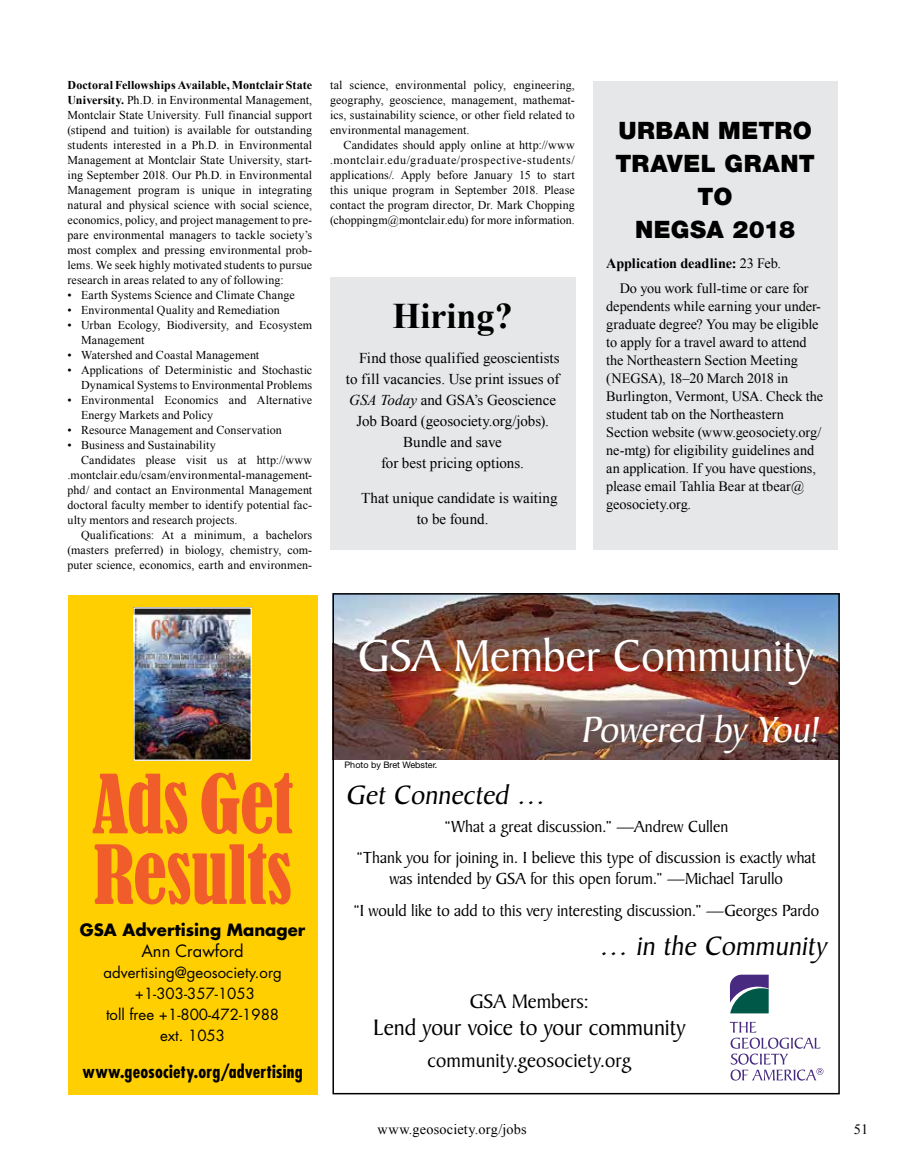
<style>
.page{position:relative;width:905px;height:1175px;background:#fff}
.page>*{position:absolute;margin:0;border:0;box-sizing:border-box;transform-origin:0 0}
.t1{font:48px "Baker Signet BT";letter-spacing:-.01em;color:#fff}
.t2{font:39px "Baker Signet BT";color:#fff}
.t3{font:700 36px "Times New Roman";color:#000}
.t4{font:28.5px "Baker Signet BT";color:#000}
.t5{font:900 24px/33px "Helvetica Neue LT Std";letter-spacing:.015em;color:#000;text-align:center}
.t6{font:24px "Baker Signet BT";letter-spacing:-.005em;color:#000}
.t7{font:21px "Baker Signet BT";letter-spacing:.005em;color:#000}
.t8{font:700 condensed 18px "Futura";letter-spacing:.01em;color:#000}
.t9{font:17.25px/31.8px "Baker Signet BT";letter-spacing:-.005em;color:#000;text-align:center}
.t10{font:700 16.5px "Futura";color:#000}
.t11{font:16.5px "Futura";color:#000}
.t12{font:15px/21px "Times New Roman";color:#000}
.t13{font:15px/21px "Futura";color:#000;text-align:center}
.t14{font:14.25px/18px "Times New Roman";letter-spacing:-.005em;color:#000}
.t15{font:14.25px "Times New Roman";letter-spacing:.015em;color:#000}
.t16{font:12px/15px "Times New Roman";letter-spacing:.01em;color:#000;text-align:justify}
.t17{font:9px "Helvetica Neue LT Std";color:#000}
.s1{font-weight:700}
.s2{font-style:italic}
</style>
<div class="page">
<img style="left:335px;top:596px;width:501px;height:163px">
<div style="left:332px;top:593px;width:507px;height:501px;border:2px solid #000"></div>
<svg style="left:730px;top:974px;width:38px;height:39px"></svg>
<svg style="left:729px;top:1021px;width:94px;height:59px"></svg>
<div style="left:68px;top:594px;width:249px;height:500px;background:#ffcf01"></div>
<svg style="left:95px;top:843px;width:195px;height:61px"></svg>
<svg style="left:92px;top:772px;width:200px;height:62px"></svg>
<img style="left:135px;top:609px;width:115px;height:150px">
<div style="left:133px;top:607px;width:119px;height:154px;border:1px solid #fff"></div>
<div style="left:592px;top:81px;width:245px;height:468px;background:#e6e7e8"></div>
<div style="left:330px;top:277px;width:245px;height:272px;background:#e6e7e8"></div>
<p class="t16" style="left:68px;top:77px;width:246px"><span class="s1">Doctoral Fellowships Available, Montclair State University.</span> Ph.D. in Environmental Management, Montclair State University. Full financial support (stipend and tuition) is available for outstanding students interested in a Ph.D. in Environmental Management at Montclair State University, start&shy;ing September 2018. Our Ph.D. in Environmental Management program is unique in integrating natural and physical science with social science, economics, policy, and project management to pre&shy;pare environmental managers to tackle society’s most complex and pressing environmental prob&shy;lems. We seek highly motivated students to pursue research in areas related to any of following:</p>
<p class="t16" style="left:68px;top:287px;width:229px">• Earth Systems Science and Climate Change</p>
<p class="t16" style="left:68px;top:302px;width:214px">• Environmental Quality and Remediation</p>
<p class="t16" style="left:81px;top:317px;width:233px;text-indent:-14px">• Urban Ecology, Biodiversity, and Ecosystem<br>Management</p>
<p class="t16" style="left:68px;top:347px;width:193px">• Watershed and Coastal Management</p>
<p class="t16" style="left:68px;top:362px;width:246px;text-align:right">• Applications of Deterministic and Stochastic<br>Dynamical Systems to Environmental Problems</p>
<p class="t16" style="left:81px;top:392px;width:233px;text-indent:-14px">• Environmental Economics and Alternative<br>Energy Markets and Policy</p>
<p class="t16" style="left:68px;top:422px;width:216px">• Resource Management and Conservation</p>
<p class="t16" style="left:68px;top:437px;width:150px">• Business and Sustainability</p>
<p class="t16" style="left:81px;top:452px;width:233px">Candidates please visit us at http://www</p>
<p class="t16" style="left:68px;top:467px;width:246px">.montclair.edu/csam/environmental-management-</p>
<p class="t16" style="left:68px;top:482px;width:246px">phd/ and contact an Environmental Management</p>
<p class="t16" style="left:68px;top:497px;width:246px">doctoral faculty member to identify potential fac-</p>
<p class="t16" style="left:68px;top:512px;width:172px">ulty mentors and research projects.</p>
<p class="t16" style="left:81px;top:527px;width:233px">Qualifications: At a minimum, a bachelors</p>
<p class="t16" style="left:68px;top:542px;width:246px">(masters preferred) in biology, chemistry, com-</p>
<p class="t16" style="left:68px;top:557px;width:246px">puter science, economics, earth and environmen-</p>
<p class="t16" style="left:330px;top:78px;width:246px">tal science, environmental policy, engineering, geography, geoscience, management, mathemat&shy;ics, sustainability science, or other field related to environmental management.</p>
<p class="t16" style="left:330px;top:138px;width:246px;text-indent:14px">Candidates should apply online at http://www .montclair.edu/graduate/prospective-students/ applications/. Apply before January 15 to start this unique program in September 2018. Please contact the program director, Dr. Mark Chopping (choppingm@montclair.edu) for more information.</p>
<h3 class="t3" style="left:392px;top:291px;width:122px">Hiring?</h3>
<p class="t12" style="left:359px;top:347px;width:202px">Find those qualified geoscientists</p>
<p class="t12" style="left:346px;top:368px;width:215px">to fill vacancies. Use print issues of</p>
<p class="t12" style="left:349px;top:389px;width:208px"><span class="s2">GSA Today</span> and GSA’s Geoscience</p>
<p class="t12" style="left:356px;top:410px;width:194px">Job Board (geosociety.org/jobs).</p>
<p class="t12" style="left:403px;top:431px;width:100px">Bundle and save</p>
<p class="t12" style="left:381px;top:452px;width:144px">for best pricing options.</p>
<p class="t12" style="left:416px;top:487px;width:142px;text-indent:-55px">That unique candidate is waiting to be found.</p>
<h3 class="t5" style="left:615px;top:113px;width:201px">URBAN METRO<br>TRAVEL GRANT<br>TO<br>NEGSA 2018</h3>
<p class="t14" style="left:619px;top:251px;width:190px;line-height:24.8px;text-indent:-13px"><span class="s1">Application deadline:</span> 23 Feb.<br>Do you work full-time or care for</p>
<p class="t14" style="left:606px;top:297px;width:218px">dependents while earning your under&shy;graduate degree? You may be eligible to apply for a travel award to attend the Northeastern Section Meeting (NEGSA), 18–20 March 2018 in Burlington, Vermont, USA. Check the student tab on the Northeastern Section website (www.geosociety.org/ ne-mtg) for eligibility guidelines and an application. If you have questions, please email Tahlia Bear at tbear@ geosociety.org.</p>
<h3 class="t10" style="left:80px;top:918px;width:227px">GSA Advertising Manager</h3>
<h3 class="t11" style="left:141px;top:939px;width:104px">Ann Crawford</h3>
<p class="t13" style="left:103px;top:961px;width:180px">advertising@geosociety.org +1-303-357-1053<br>toll free +1-800-472-1988 ext. 1053</p>
<h3 class="t8" style="left:82px;top:1059px;width:222px">www.geosociety.org/advertising</h3>
<h1 class="t1" style="left:358px;top:627px;width:457px">GSA Member Community</h1>
<h2 class="t2" style="left:581px;top:706px;width:246px">Powered by You!</h2>
<p class="t17" style="left:344px;top:759px;width:94px">Photo by Bret Webster.</p>
<h3 class="t4" style="left:346px;top:777px;width:205px">Get Connected …</h3>
<h3 class="t9" style="left:356px;top:810px;width:461px">“What a great discussion.” —Andrew Cullen<br>“Thank you for joining in. I believe this type of discussion is exactly what</h3>
<h3 class="t9" style="left:353px;top:863px;width:467px">was intended by GSA for this open forum.” —Michael Tarullo<br>“I would like to add to this very interesting discussion.” —Georges Pardo</h3>
<h3 class="t4" style="left:599px;top:929px;width:228px">… in the Community</h3>
<h3 class="t7" style="left:470px;top:989px;width:121px">GSA Members:</h3>
<h3 class="t6" style="left:373px;top:1013px;width:314px">Lend your voice to your community</h3>
<h3 class="t7" style="left:427px;top:1048px;width:205px">community.geosociety.org</h3>
<p class="t15" style="left:377px;top:1120px;width:150px">www.geosociety.org/jobs</p>
<p class="t14" style="left:853px;top:1120px;width:16px">51</p>
</div>
